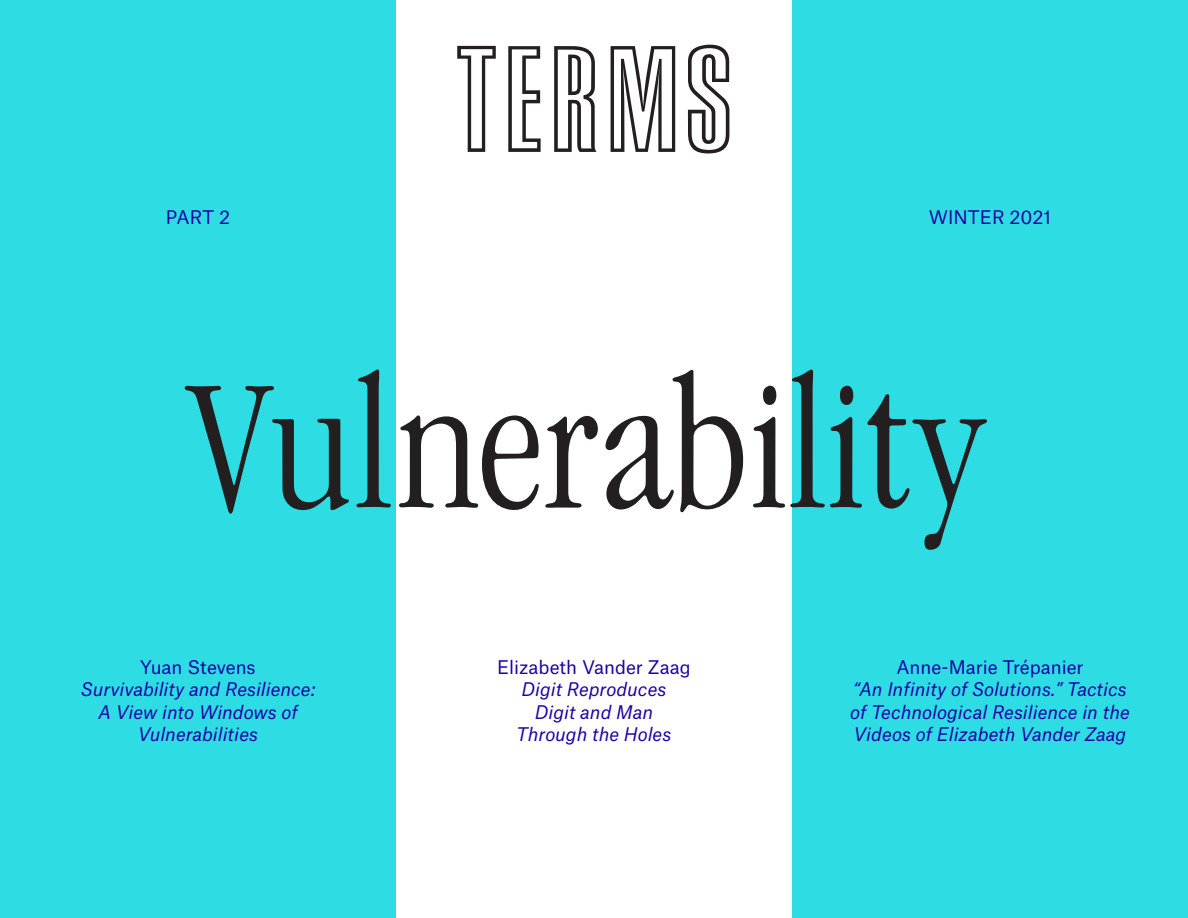
<style>
.page{position:relative;width:1188px;height:918px;background:#fff}
.page>*{position:absolute;margin:0;border:0;box-sizing:border-box;transform-origin:0 0}
.t1{font:300 condensed 168px "GA13";letter-spacing:.025em;color:#231f20}
.t2{font:144px "PE13 Outline";letter-spacing:.07em;color:#231f20}
.t3{font:italic 18px/22.5px "Atlas Grotesk";color:#1f00a3;text-align:center}
.t4{font:18px "Atlas Grotesk";color:#1f00a3}
</style>
<div class="page">
<div style="left:0;top:0;width:396px;height:918px;background:#2edce4"></div>
<div style="left:792px;top:0;width:396px;height:918px;background:#2edce4"></div>
<h2 class="t2" style="left:456px;top:30px;width:275px">TERMS</h2>
<p class="t4" style="left:166px;top:202px;width:66px">PART 2</p>
<p class="t4" style="left:929px;top:202px;width:124px">WINTER 2021</p>
<h1 class="t1" style="left:184px;top:347px;width:803px">Vulnerability</h1>
<p class="t4" style="left:140px;top:652px;width:117px">Yuan Stevens</p>
<p class="t3" style="left:81px;top:676px;width:236px">Survivability and Resilience:<br>A View into Windows of<br>Vulnerabilities</p>
<p class="t4" style="left:497px;top:652px;width:195px">Elizabeth Vander Zaag</p>
<p class="t3" style="left:517px;top:676px;width:156px">Digit Reproduces<br>Digit and Man<br>Through the Holes</p>
<p class="t4" style="left:896px;top:652px;width:189px">Anne-Marie Trépanier</p>
<p class="t3" style="left:850px;top:676px;width:281px;text-align:left">“An Infinity of Solutions.” Tactics of Technological Resilience in the<br>Videos of Elizabeth Vander Zaag</p>
</div>
